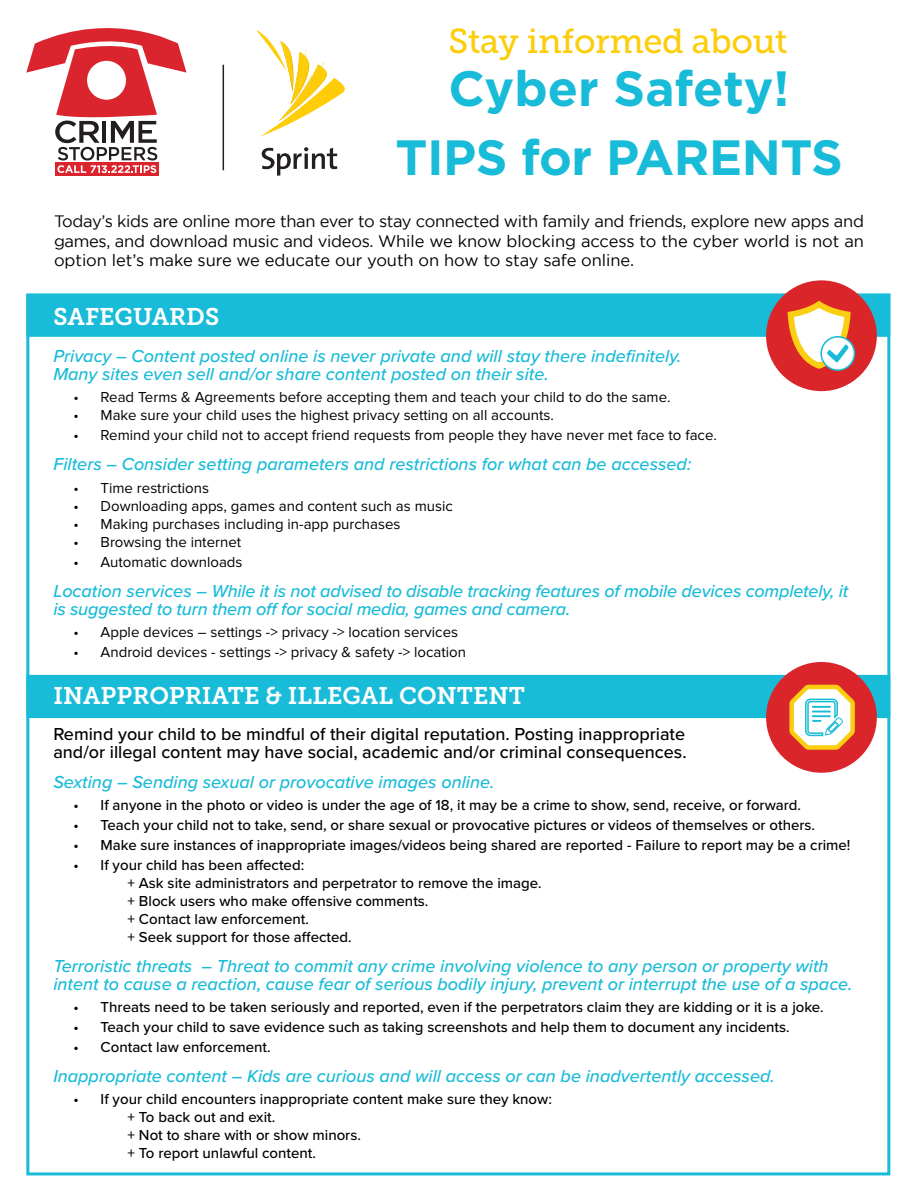
<style>
.page{position:relative;width:918px;height:1188px;background:#fff}
.page>*{position:absolute;margin:0;border:0;box-sizing:border-box;transform-origin:0 0}
.t1{font:700 49.5px "Gotham";letter-spacing:-.01em;color:#18bbd8}
.t2{font:34.5px "Museo Slab 500";letter-spacing:-.01em;color:#fccd0a}
.t3{font:24px "Museo Slab 700";color:#fff}
.t4{font:italic 500 18px/18px "Proxima Nova";color:#18bbd8}
.t5{font:500 18px "Proxima Nova";color:#000}
.t6{font:16.5px/19.5px "Gotham";letter-spacing:-.005em;color:#040503;text-align:justify}
.t7{font:500 15px "Proxima Nova";color:#000}
.t8{font:15px "Proxima Nova";color:#000}
.s1{color:#000}
</style>
<div class="page">
<div style="left:26px;top:294px;width:864px;height:43px;background:#18bbd8"></div>
<div style="left:768px;top:283px;width:107px;height:106px;background:#da2529;border-radius:50%"></div>
<div style="left:766px;top:280px;width:111px;height:111px;border:4px solid #da252b;border-radius:50%"></div>
<div style="left:820px;top:336px;width:35px;height:35px;border:2px solid #18bbd8;border-radius:50%"></div>
<svg style="left:784px;top:297px;width:70px;height:74px"></svg>
<div style="left:55px;top:163px;width:103px;height:13px;background:#da252e"></div>
<svg style="left:26px;top:28px;width:161px;height:145px"></svg>
<svg style="left:262px;top:147px;width:75px;height:29px"></svg>
<svg style="left:256px;top:30px;width:89px;height:59px"></svg>
<img style="left:281px;top:62px;width:48px;height:27px">
<img style="left:260px;top:89px;width:85px;height:48px">
<hr style="left:223px;top:65px;width:1px;height:105px;background:#231f20">
<div style="left:26px;top:675px;width:864px;height:43px;background:#18bbd8"></div>
<div style="left:768px;top:664px;width:107px;height:107px;background:#da252a;border-radius:50%"></div>
<div style="left:766px;top:662px;width:111px;height:111px;border:4px solid #da252b;border-radius:50%"></div>
<svg style="left:789px;top:684px;width:66px;height:66px;background:#decba7"></svg>
<p class="t2" style="left:449px;top:22px;width:340px">Stay informed about</p>
<p class="t1" style="left:449px;top:60px;width:343px">Cyber Safety!</p>
<p class="t1" style="left:395px;top:129px;width:449px">TIPS for PARENTS</p>
<p class="t6" style="left:54px;top:211px;width:812px">Today’s kids are online more than ever to stay connected with family and friends, explore new apps and games, and download music and videos. <span class="s1">While we know blocking access to the cyber world is not an option let’s make sure we educate our youth on how to stay safe online.</span></p>
<p class="t3" style="left:53px;top:303px;width:167px">SAFEGUARDS</p>
<p class="t4" style="left:53px;top:347px;width:630px">Privacy – Content posted online is never private and will stay there indefinitely.</p>
<p class="t4" style="left:53px;top:365px;width:497px">Many sites even sell and/or share content posted on their site.</p>
<p class="t8" style="left:74px;top:389px;width:598px">• Read Terms &amp; Agreements before accepting them and teach your child to do the same.</p>
<p class="t8" style="left:74px;top:407px;width:482px">• Make sure your child uses the highest privacy setting on all accounts.</p>
<p class="t8" style="left:74px;top:427px;width:645px">• Remind your child not to accept friend requests from people they have never met face to face.</p>
<p class="t4" style="left:53px;top:456px;width:639px">Filters – Consider setting parameters and restrictions for what can be accessed:</p>
<p class="t8" style="left:74px;top:479px;width:137px">• Time restrictions</p>
<p class="t8" style="left:74px;top:497px;width:381px">• Downloading apps, games and content such as music</p>
<p class="t8" style="left:74px;top:515px;width:328px">• Making purchases including in-app purchases</p>
<p class="t8" style="left:74px;top:533px;width:169px">• Browsing the internet</p>
<p class="t8" style="left:74px;top:553px;width:170px">• Automatic downloads</p>
<p class="t4" style="left:53px;top:582px;width:797px">Location services – While it is not advised to disable tracking features of mobile devices completely, it is suggested to turn them off for social media, games and camera.</p>
<p class="t8" style="left:74px;top:623px;width:386px">• Apple devices – settings -&gt; privacy -&gt; location services</p>
<p class="t8" style="left:74px;top:643px;width:394px">• Android devices - settings -&gt; privacy &amp; safety -&gt; location</p>
<p class="t3" style="left:53px;top:683px;width:473px">INAPPROPRIATE &amp; ILLEGAL CONTENT</p>
<p class="t5" style="left:53px;top:723px;width:633px">Remind your child to be mindful of their digital reputation. Posting inappropriate</p>
<p class="t5" style="left:53px;top:741px;width:635px">and/or illegal content may have social, academic and/or criminal consequences.</p>
<p class="t4" style="left:53px;top:773px;width:443px">Sexting – Sending sexual or provocative images online.</p>
<p class="t7" style="left:74px;top:796px;width:729px">• If anyone in the photo or video is under the age of 18, it may be a crime to show, send, receive, or forward.</p>
<p class="t7" style="left:74px;top:816px;width:743px">• Teach your child not to take, send, or share sexual or provocative pictures or videos of themselves or others.</p>
<p class="t7" style="left:74px;top:836px;width:778px">• Make sure instances of inappropriate images/videos being shared are reported - Failure to report may be a crime!</p>
<p class="t7" style="left:74px;top:856px;width:232px">• If your child has been affected:</p>
<p class="t7" style="left:128px;top:874px;width:416px">+ Ask site administrators and perpetrator to remove the image.</p>
<p class="t7" style="left:128px;top:892px;width:302px">+ Block users who make offensive comments.</p>
<p class="t7" style="left:128px;top:910px;width:183px">+ Contact law enforcement.</p>
<p class="t7" style="left:128px;top:928px;width:226px">+ Seek support for those affected.</p>
<p class="t4" style="left:53px;top:957px;width:801px">Terroristic threats – Threat to commit any crime involving violence to any person or property with intent to cause a reaction, cause fear of serious bodily injury, prevent or interrupt the use of a space.</p>
<p class="t7" style="left:74px;top:998px;width:752px">• Threats need to be taken seriously and reported, even if the perpetrators claim they are kidding or it is a joke.</p>
<p class="t7" style="left:74px;top:1018px;width:718px">• Teach your child to save evidence such as taking screenshots and help them to document any incidents.</p>
<p class="t7" style="left:74px;top:1038px;width:199px">• Contact law enforcement.</p>
<p class="t4" style="left:53px;top:1067px;width:723px">Inappropriate content – Kids are curious and will access or can be inadvertently accessed.</p>
<p class="t7" style="left:74px;top:1090px;width:480px">• If your child encounters inappropriate content make sure they know:</p>
<p class="t7" style="left:128px;top:1108px;width:149px">+ To back out and exit.</p>
<p class="t7" style="left:128px;top:1126px;width:235px">+ Not to share with or show minors.</p>
<p class="t7" style="left:128px;top:1144px;width:190px">+ To report unlawful content.</p>
</div>
